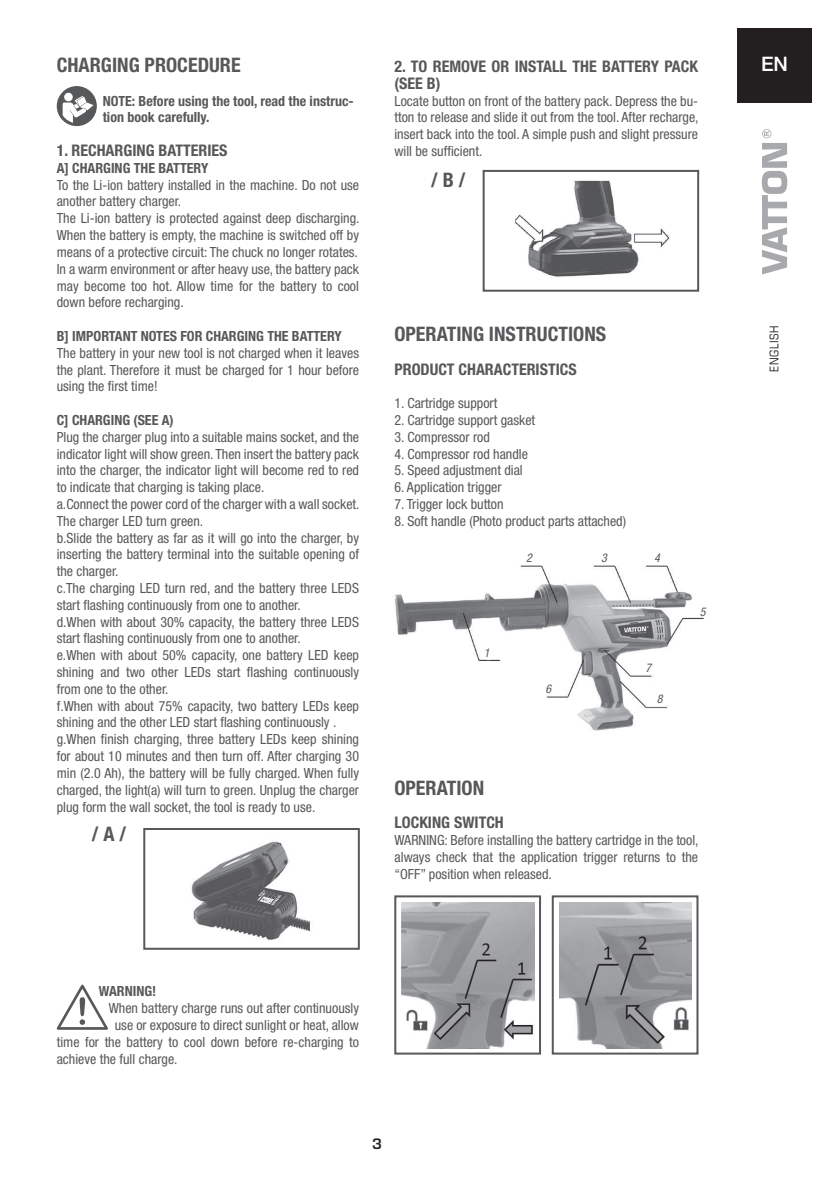
<style>
.page{position:relative;width:840px;height:1191px;background:#fff}
.page>*{position:absolute;margin:0;border:0;box-sizing:border-box;transform-origin:0 0}
.t1{font:700 condensed 20px "Helvetica Neue LT Std";color:#57585a}
.t2{font:500 20px "Helvetica Neue LT Std";color:#fff}
.t3{font:700 condensed 16px/16.8px "Helvetica Neue LT Std";color:#57585a}
.t4{font:condensed 14px/16.8px "Helvetica Neue LT Std";color:#57585a;text-align:justify}
.t5{font:700 condensed 14px/16.8px "Helvetica Neue LT Std";color:#57585a}
.t6{font:600 14px "Eurostile LT Std";color:#231f20}
.t7{font:italic condensed 12px "Helvetica Neue LT Std";color:#57585a}
.t8{font:condensed 12px "Eurostile LT Std";letter-spacing:.05em;color:#231f20}
</style>
<div class="page">
<div style="left:737px;top:28px;width:74px;height:74px;background:#231f20"></div>
<svg style="left:761px;top:129px;width:25px;height:145px"></svg>
<img style="left:395px;top:565px;width:309px;height:166px">
<svg style="left:57px;top:86px;width:40px;height:40px"></svg>
<svg style="left:57px;top:984px;width:51px;height:45px"></svg>
<img style="left:515px;top:180px;width:155px;height:97px">
<div style="left:482px;top:170px;width:216px;height:122px;border:2px solid #57585a"></div>
<img style="left:191px;top:841px;width:119px;height:99px">
<div style="left:143px;top:828px;width:216px;height:121px;border:2px solid #57585a"></div>
<img style="left:401px;top:903px;width:133px;height:145px">
<div style="left:394px;top:895px;width:146px;height:159px;border:2px solid #57585a"></div>
<img style="left:559px;top:903px;width:132px;height:145px">
<div style="left:551px;top:895px;width:147px;height:159px;border:2px solid #57585a"></div>
<h1 class="t1" style="left:57px;top:53px;width:185px">CHARGING PROCEDURE</h1>
<p class="t5" style="left:103px;top:92px;width:252px">NOTE: Before using the tool, read the instruc&shy;tion book carefully.</p>
<p class="t3" style="left:57px;top:142px;width:172px">1. RECHARGING BATTERIES</p>
<p class="t5" style="left:57px;top:159px;width:153px">A] CHARGING THE BATTERY</p>
<p class="t4" style="left:57px;top:176px;width:304px;text-align:left">To the Li-ion battery installed in the machine. Do not use another battery charger.<br>The Li-ion battery is protected against deep discharging.<br>When the battery is empty, the machine is switched off by means of a protective circuit: The chuck no longer rotates.<br>In a warm environment or after heavy use, the battery pack may become too hot. Allow time for the battery to cool down before recharging.</p>
<p class="t5" style="left:57px;top:327px;width:286px">B] IMPORTANT NOTES FOR CHARGING THE BATTERY</p>
<p class="t4" style="left:57px;top:344px;width:304px">The battery in your new tool is not charged when it leaves the plant. Therefore it must be charged for 1 hour before using the first time!</p>
<p class="t5" style="left:57px;top:411px;width:118px">C] CHARGING (SEE A)</p>
<p class="t4" style="left:57px;top:428px;width:304px;text-align:left">Plug the charger plug into a suitable mains socket, and the indicator light will show green. Then insert the battery pack into the charger, the indicator light will become red to red to indicate that charging is taking place.<br>a.Connect the power cord of the charger with a wall socket.<br>The charger LED turn green.<br>b.Slide the battery as far as it will go into the charger, by inserting the battery terminal into the suitable opening of the charger.<br>c.The charging LED turn red, and the battery three LEDS start flashing continuously from one to another.<br>d.When with about 30% capacity, the battery three LEDS start flashing continuously from one to another.<br>e.When with about 50% capacity, one battery LED keep shining and two other LEDs start flashing continuously from one to the other.<br>f.When with about 75% capacity, two battery LEDs keep shining and the other LED start flashing continuously . g.When finish charging, three battery LEDs keep shining for about 10 minutes and then turn off. After charging 30 min (2.0 Ah), the battery will be fully charged. When fully charged, the light(a) will turn to green. Unplug the charger plug form the wall socket, the tool is ready to use.</p>
<h1 class="t1" style="left:92px;top:821px;width:36px">/ A /</h1>
<p class="t3" style="left:394px;top:58px;width:305px">2. TO REMOVE OR INSTALL THE BATTERY PACK (SEE B)</p>
<p class="t4" style="left:394px;top:92px;width:305px">Locate button on front of the battery pack. Depress the bu&shy;tton to release and slide it out from the tool. After recharge, insert back into the tool. A simple push and slight pressure will be sufficient.</p>
<h1 class="t1" style="left:431px;top:168px;width:36px">/ B /</h1>
<h1 class="t1" style="left:394px;top:322px;width:213px">OPERATING INSTRUCTIONS</h1>
<p class="t3" style="left:394px;top:360px;width:184px">PRODUCT CHARACTERISTICS</p>
<p class="t4" style="left:394px;top:395px;width:104px">1. Cartridge support</p>
<p class="t4" style="left:394px;top:411px;width:142px">2. Cartridge support gasket</p>
<p class="t4" style="left:394px;top:428px;width:97px">3. Compressor rod</p>
<p class="t4" style="left:394px;top:445px;width:135px">4. Compressor rod handle</p>
<p class="t4" style="left:394px;top:462px;width:130px">5. Speed adjustment dial</p>
<p class="t4" style="left:394px;top:479px;width:109px">6. Application trigger</p>
<p class="t4" style="left:394px;top:495px;width:111px">7. Trigger lock button</p>
<p class="t4" style="left:394px;top:512px;width:233px">8. Soft handle (Photo product parts attached)</p>
<p class="t7" style="left:483px;top:645px;width:7px">1</p>
<p class="t7" style="left:526px;top:551px;width:7px">2</p>
<p class="t7" style="left:600px;top:551px;width:7px">3</p>
<p class="t7" style="left:654px;top:551px;width:7px">4</p>
<p class="t7" style="left:545px;top:682px;width:7px">6</p>
<p class="t7" style="left:645px;top:661px;width:7px">7</p>
<p class="t7" style="left:656px;top:692px;width:7px">8</p>
<p class="t7" style="left:699px;top:604px;width:7px">5</p>
<h1 class="t1" style="left:394px;top:775px;width:91px">OPERATION</h1>
<p class="t3" style="left:394px;top:814px;width:111px">LOCKING SWITCH</p>
<p class="t4" style="left:394px;top:831px;width:305px">WARNING: Before installing the battery cartridge in the tool, always check that the application trigger returns to the “OFF” position when released.</p>
<p class="t5" style="left:99px;top:982px;width:59px">WARNING!</p>
<p class="t4" style="left:109px;top:999px;width:252px">When battery charge runs out after continuously</p>
<p class="t4" style="left:115px;top:1016px;width:245px">use or exposure to direct sunlight or heat, allow</p>
<p class="t4" style="left:57px;top:1033px;width:304px">time for the battery to cool down before re-charging to</p>
<p class="t4" style="left:57px;top:1050px;width:122px">achieve the full charge.</p>
<p class="t6" style="left:372px;top:1135px;width:11px">3</p>
<h1 class="t2" style="left:760px;top:52px;width:29px">EN</h1>
<p class="t8" style="left:766px;top:372px;width:48px;rotate:-90deg">ENGLISH</p>
</div>
